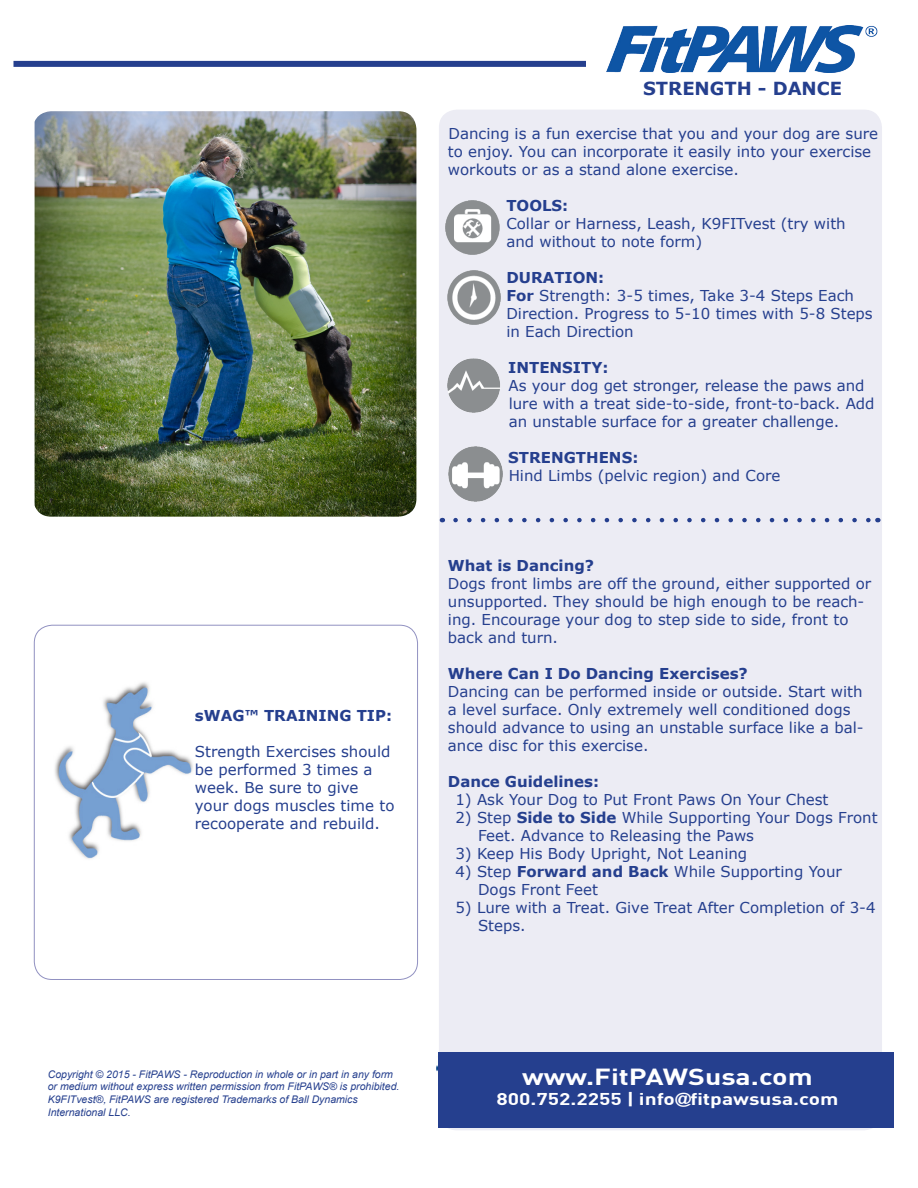
<style>
.page{position:relative;width:918px;height:1188px;background:#fff}
.page>*{position:absolute;margin:0;border:0;box-sizing:border-box;transform-origin:0 0}
.t1{font:700 22.8px "DIN";color:#fff;scale:1.25 1}
.t2{font:700 18px "Verdana";color:#253f8e}
.t3{font:700 16.8px "DIN";color:#fff;scale:1.25 1}
.t4{font:15px/18px "Verdana";color:#253f8e}
.t5{font:700 15px "Verdana";color:#253f8e}
.t6{font:italic 10.5px/12.6px "Arial";color:#253f8e}
.t7{font:italic 10.5px/12.6px "Verdana";color:#253f8e;text-align:center}
.s1{font-weight:700}
.s2{font-family:"Arial";font-weight:900;font-style:italic}
</style>
<div class="page">
<div style="left:13px;top:61px;width:575px;height:6px;background:#253f8e"></div>
<div style="left:439px;top:110px;width:443px;height:1020px;background:#ececf4;border-radius:18px"></div>
<svg style="left:456px;top:518px;width:415px;height:4px"></svg>
<img style="left:35px;top:111px;width:381px;height:406px">
<img style="left:446px;top:200px;width:53px;height:54px">
<img style="left:447px;top:271px;width:54px;height:54px">
<img style="left:447px;top:359px;width:53px;height:53px">
<img style="left:449px;top:447px;width:53px;height:54px">
<div style="left:34px;top:625px;width:384px;height:354px;border:1px solid #9191c1;border-radius:18px"></div>
<img style="left:55px;top:682px;width:138px;height:177px">
<div style="left:587px;top:10px;width:328px;height:65px;background:#fff"></div>
<img style="left:606px;top:26px;width:272px;height:46px">
<div style="left:438px;top:1053px;width:456px;height:75px;background:#253f8e"></div>
<p class="t5" style="left:195px;top:705px;width:199px">sWAG™ TRAINING TIP:</p>
<p class="t4" style="left:195px;top:742px;width:201px">Strength Exercises should be performed 3 times a week. Be sure to give your dogs muscles time to recooperate and rebuild.</p>
<p class="t2" style="left:643px;top:76px;width:200px">STRENGTH - DANCE</p>
<p class="t4" style="left:448px;top:124px;width:432px">Dancing is a fun exercise that you and your dog are sure to enjoy. You can incorporate it easily into your exercise workouts or as a stand alone exercise.</p>
<p class="t4" style="left:506px;top:196px;width:341px"><span class="s1">TOOLS:<br></span>Collar or Harness, Leash, K9FITvest (try with and without to note form)</p>
<p class="t4" style="left:506px;top:268px;width:368px"><span class="s1">DURATION:<br>For</span> Strength: 3-5 times, Take 3-4 Steps Each<br>Direction. Progress to 5-10 times with 5-8 Steps in Each Direction</p>
<p class="t4" style="left:508px;top:358px;width:368px"><span class="s1">INTENSITY:<br></span>As your dog get stronger, release the paws and lure with a treat side-to-side, front-to-back. Add an unstable surface for a greater challenge.</p>
<p class="t4" style="left:508px;top:448px;width:274px"><span class="s1">STRENGTHENS:<br></span>Hind Limbs (pelvic region) and Core</p>
<p class="t4" style="left:448px;top:556px;width:425px"><span class="s1">What is Dancing?<br></span>Dogs front limbs are off the ground, either supported or unsupported. They should be high enough to be reach&shy;ing. Encourage your dog to step side to side, front to back and turn.</p>
<p class="t4" style="left:448px;top:664px;width:417px"><span class="s1">Where Can I Do Dancing Exercises?<br></span>Dancing can be performed inside or outside. Start with a level surface. Only extremely well conditioned dogs should advance to using an unstable surface like a bal&shy;ance disc for this exercise.</p>
<p class="t5" style="left:448px;top:771px;width:153px">Dance Guidelines:</p>
<p class="t4" style="left:455px;top:790px;width:375px">1) Ask Your Dog to Put Front Paws On Your Chest</p>
<p class="t4" style="left:478px;top:808px;width:401px;text-indent:-23px">2) Step <span class="s1">Side to Side</span> While Supporting Your Dogs Front<br>Feet. Advance to Releasing the Paws</p>
<p class="t4" style="left:455px;top:844px;width:293px">3) Keep His Body Upright, Not Leaning</p>
<p class="t4" style="left:478px;top:862px;width:365px;text-indent:-23px">4) Step <span class="s1">Forward and Back</span> While Supporting Your<br>Dogs Front Feet</p>
<p class="t4" style="left:478px;top:898px;width:399px;text-indent:-23px">5) Lure with a Treat. Give Treat After Completion of 3-4<br>Steps.</p>
<p class="t7" style="left:48px;top:1064px;width:366px">anyform ormedium withoutexpresswrittenpermissionfrom PetZen<br>Products, LLC is prohibited. DogTread and PetZen are registered<br>TrademarksofPetZenProducts,LLC</p>
<p class="t6" style="left:48px;top:1068px;width:353px">Copyright © 2015 - FitPAWS - Reproduction in whole or in part in any form or medium without express written permission from FitPAWS® is prohibited.<br>K9FITvest®, FitPAWS are registered Trademarks of Ball Dynamics International LLC.</p>
<p class="t1" style="left:522px;top:1062px;width:234px">www.FitPAWSusa.com</p>
<p class="t3" style="left:496px;top:1088px;width:275px">800.752.2255 | info<span class="s2">@</span>fitpawsusa.com</p>
</div>
